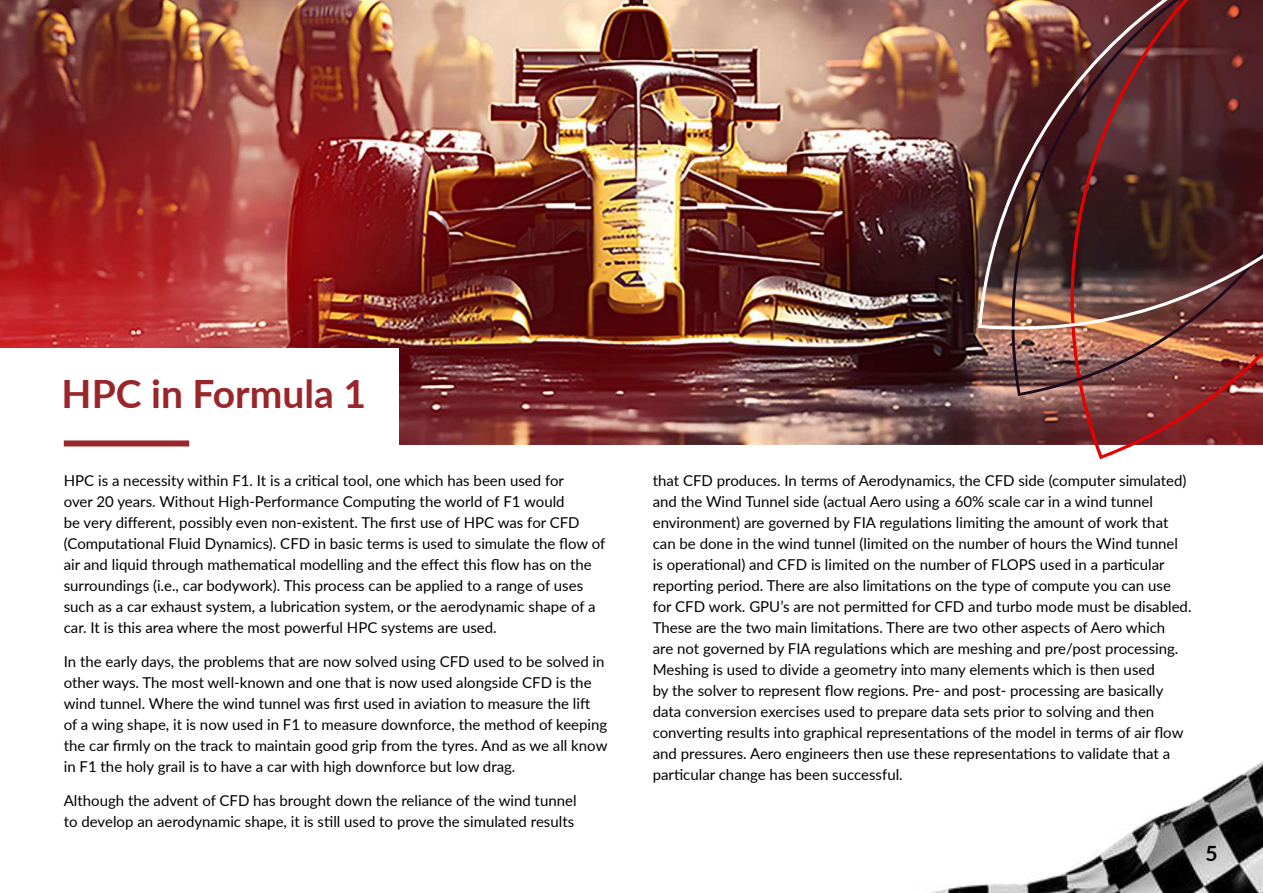
<style>
.page{position:relative;width:1263px;height:893px;background:#fff}
.page>*{position:absolute;margin:0;border:0;box-sizing:border-box;transform-origin:0 0}
.t1{font:700 39px "Lato";color:#99262b}
.t2{font:700 21px "Lato";color:#000}
.t3{font:15px/21px "Lato";color:#000}
</style>
<div class="page">
<img style="left:0;top:0;width:1060px;height:444px">
<div style="left:0;top:349px;width:399px;height:110px;background:#fff"></div>
<img style="left:931px;top:761px;width:332px;height:132px">
<div style="left:64px;top:440px;width:125px;height:6px;background:#99262b"></div>
<svg style="left:1060px;top:396px;width:203px;height:63px"></svg>
<img style="left:1002px;top:338px;width:261px;height:58px">
<img style="left:978px;top:0;width:285px;height:338px">
<h1 class="t1" style="left:62px;top:365px;width:306px">HPC in Formula 1</h1>
<p class="t3" style="left:64px;top:470px;width:543px">HPC is a necessity within F1. It is a critical tool, one which has been used for<br>over 20 years. Without High-Performance Computing the world of F1 would<br>be very different, possibly even non-existent. The first use of HPC was for CFD (Computational Fluid Dynamics). CFD in basic terms is used to simulate the flow of air and liquid through mathematical modelling and the effect this flow has on the surroundings (i.e., car bodywork). This process can be applied to a range of uses such as a car exhaust system, a lubrication system, or the aerodynamic shape of a car. It is this area where the most powerful HPC systems are used.</p>
<p class="t3" style="left:64px;top:650px;width:545px">In the early days, the problems that are now solved using CFD used to be solved in other ways. The most well-known and one that is now used alongside CFD is the wind tunnel. Where the wind tunnel was first used in aviation to measure the lift of a wing shape, it is now used in F1 to measure downforce, the method of keeping the car firmly on the track to maintain good grip from the tyres. And as we all know in F1 the holy grail is to have a car with high downforce but low drag.</p>
<p class="t3" style="left:64px;top:789px;width:514px">Although the advent of CFD has brought down the reliance of the wind tunnel to develop an aerodynamic shape, it is still used to prove the simulated results</p>
<p class="t3" style="left:653px;top:470px;width:540px">that CFD produces. In terms of Aerodynamics, the CFD side (computer simulated) and the Wind Tunnel side (actual Aero using a 60% scale car in a wind tunnel environment) are governed by FIA regulations limiting the amount of work that can be done in the wind tunnel (limited on the number of hours the Wind tunnel is operational) and CFD is limited on the number of FLOPS used in a particular reporting period. There are also limitations on the type of compute you can use for CFD work. GPU’s are not permitted for CFD and turbo mode must be disabled.<br>These are the two main limitations. There are two other aspects of Aero which<br>are not governed by FIA regulations which are meshing and pre/post processing.<br>Meshing is used to divide a geometry into many elements which is then used<br>by the solver to represent flow regions. Pre- and post- processing are basically data conversion exercises used to prepare data sets prior to solving and then converting results into graphical representations of the model in terms of air flow and pressures. Aero engineers then use these representations to validate that a particular change has been successful.</p>
<h2 class="t2" style="left:1205px;top:838px;width:14px">5</h2>
</div>
